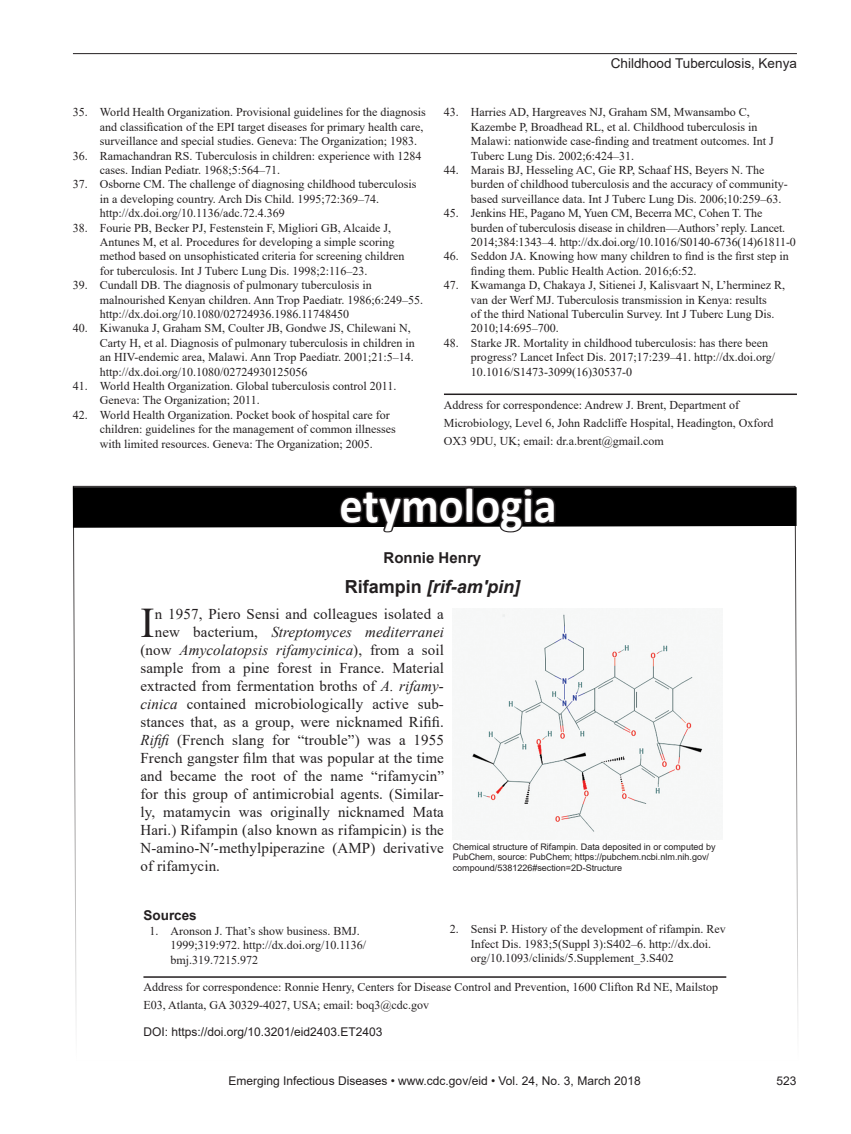
<style>
.page{position:relative;width:851px;height:1134px;background:#fff}
.page>*{position:absolute;margin:0;border:0;box-sizing:border-box;transform-origin:0 0}
.Body_Text{font:700 49.8px "Calibri";color:#fff;scale:.93 1}
.Drop_Cap{font:42.15px "Times New Roman";color:#231f20}
.t1{font:italic 700 18px "Arial";color:#231f20}
.Drop_Cap-2{font:15px "Times New Roman";letter-spacing:.005em;color:#231f20}
.Drop_Cap-3{font:italic 15px "Times New Roman";letter-spacing:.005em;color:#231f20}
.Authors{font:700 15px "Arial";color:#231f20}
.Running_Head{font:13.5px "Arial";color:#231f20}
.Acknowledgment_Head{font:700 13.5px "Arial";color:#231f20}
.References{font:12px/14.4px "Times New Roman";color:#231f20}
.Correspondence{font:12px/18px "Times New Roman";color:#231f20}
.Correspondence-2{font:12px "Arial";color:#231f20}
.Figure_Legend{font:9px/10.5px "Arial";color:#231f20}
.s1{font-style:normal}
.s2{font-style:italic}
</style>
<div class="page">
<hr style="left:73px;top:53px;width:723px;height:1px;background:#231f20">
<hr style="left:444px;top:394px;width:353px;height:1px;background:#231f20">
<svg style="left:73px;top:487px;width:725px;height:534px"></svg>
<svg style="left:73px;top:485px;width:723px;height:51px"></svg>
<hr style="left:143px;top:976px;width:583px;height:2px;background:#231f20">
<div style="left:453px;top:609px;width:269px;height:230px;background:#f6f7f7"></div>
<p class="References" style="left:100px;top:105px;width:327px;text-indent:-27px">35. World Health Organization. Provisional guidelines for the diagnosis and classification of the EPI target diseases for primary health care, surveillance and special studies. Geneva: The Organization; 1983.</p>
<p class="References" style="left:100px;top:148px;width:323px;text-indent:-27px">36. Ramachandran RS. Tuberculosis in children: experience with 1284 cases. Indian Pediatr. 1968;5:564–71.</p>
<p class="References" style="left:100px;top:177px;width:318px;text-indent:-27px">37. Osborne CM. The challenge of diagnosing childhood tuberculosis in a developing country. Arch Dis Child. 1995;72:369–74. http://dx.doi.org/10.1136/adc.72.4.369</p>
<p class="References" style="left:100px;top:220px;width:306px;text-indent:-27px">38. Fourie PB, Becker PJ, Festenstein F, Migliori GB, Alcaide J, Antunes M, et al. Procedures for developing a simple scoring method based on unsophisticated criteria for screening children for tuberculosis. Int J Tuberc Lung Dis. 1998;2:116–23.</p>
<p class="References" style="left:100px;top:278px;width:324px;text-indent:-27px">39. Cundall DB. The diagnosis of pulmonary tuberculosis in malnourished Kenyan children. Ann Trop Paediatr. 1986;6:249–55. http://dx.doi.org/10.1080/02724936.1986.11748450</p>
<p class="References" style="left:100px;top:321px;width:316px;text-indent:-27px">40. Kiwanuka J, Graham SM, Coulter JB, Gondwe JS, Chilewani N, Carty H, et al. Diagnosis of pulmonary tuberculosis in children in an HIV-endemic area, Malawi. Ann Trop Paediatr. 2001;21:5–14. http://dx.doi.org/10.1080/02724930125056</p>
<p class="References" style="left:100px;top:378px;width:298px;text-indent:-27px">41. World Health Organization. Global tuberculosis control 2011.<br>Geneva: The Organization; 2011.</p>
<p class="References" style="left:100px;top:407px;width:297px;text-indent:-27px">42. World Health Organization. Pocket book of hospital care for children: guidelines for the management of common illnesses with limited resources. Geneva: The Organization; 2005.</p>
<p class="Running_Head" style="left:610px;top:54px;width:188px">Childhood Tuberculosis, Kenya</p>
<p class="References" style="left:471px;top:105px;width:304px;text-indent:-27px">43. Harries AD, Hargreaves NJ, Graham SM, Mwansambo C, Kazembe P, Broadhead RL, et al. Childhood tuberculosis in Malawi: nationwide case-finding and treatment outcomes. Int J Tuberc Lung Dis. 2002;6:424–31.</p>
<p class="References" style="left:471px;top:162px;width:318px;text-indent:-27px">44. Marais BJ, Hesseling AC, Gie RP, Schaaf HS, Beyers N. The burden of childhood tuberculosis and the accuracy of community&shy;based surveillance data. Int J Tuberc Lung Dis. 2006;10:259–63.</p>
<p class="References" style="left:471px;top:206px;width:326px;text-indent:-27px">45. Jenkins HE, Pagano M, Yuen CM, Becerra MC, Cohen T. The burden of tuberculosis disease in children—Authors’ reply. Lancet.<br>2014;384:1343–4. http://dx.doi.org/10.1016/S0140-6736(14)61811-0</p>
<p class="References" style="left:471px;top:249px;width:319px;text-indent:-27px">46. Seddon JA. Knowing how many children to find is the first step in finding them. Public Health Action. 2016;6:52.</p>
<p class="References" style="left:471px;top:278px;width:316px;text-indent:-27px">47. Kwamanga D, Chakaya J, Sitienei J, Kalisvaart N, L’herminez R, van der Werf MJ. Tuberculosis transmission in Kenya: results<br>of the third National Tuberculin Survey. Int J Tuberc Lung Dis.<br>2010;14:695–700.</p>
<p class="References" style="left:471px;top:335px;width:306px;text-indent:-27px">48. Starke JR. Mortality in childhood tuberculosis: has there been progress? Lancet Infect Dis. 2017;17:239–41. http://dx.doi.org/<br>10.1016/S1473-3099(16)30537-0</p>
<p class="Correspondence" style="left:444px;top:395px;width:331px">Address for correspondence: Andrew J. Brent, Department of<br>Microbiology, Level 6, John Radcliffe Hospital, Headington, Oxford<br>OX3 9DU, UK; email: dr.a.brent@gmail.com</p>
<p class="Body_Text" style="left:339px;top:470px;width:235px">etymologia</p>
<p class="Authors" style="left:383px;top:547px;width:99px">Ronnie Henry</p>
<h2 class="t1" style="left:345px;top:574px;width:177px"><span class="s1">Rifampin</span> [rif-amʹpin]</h2>
<p class="Drop_Cap" style="left:140px;top:593px;width:16px">I</p>
<p class="Drop_Cap-2" style="left:155px;top:604px;width:290px">n 1957, Piero Sensi and colleagues isolated a</p>
<p class="Drop_Cap-3" style="left:155px;top:622px;width:291px"><span class="s1">new bacterium,</span> Streptomyces mediterranei</p>
<p class="Drop_Cap-3" style="left:140px;top:640px;width:305px"><span class="s1">(now</span> Amycolatopsis rifamycinica<span class="s1">), from a soil</span></p>
<p class="Drop_Cap-2" style="left:140px;top:658px;width:305px">sample from a pine forest in France. Material</p>
<p class="Drop_Cap-2" style="left:140px;top:676px;width:305px">extracted from fermentation broths of <span class="s2">A. rifamy-</span></p>
<p class="Drop_Cap-2" style="left:140px;top:694px;width:305px"><span class="s2">cinica</span> contained microbiologically active sub-</p>
<p class="Drop_Cap-2" style="left:140px;top:712px;width:305px">stances that, as a group, were nicknamed Rififi.</p>
<p class="Drop_Cap-2" style="left:140px;top:730px;width:305px"><span class="s2">Rififi</span> (French slang for “trouble”) was a 1955</p>
<p class="Drop_Cap-2" style="left:140px;top:748px;width:305px">French gangster film that was popular at the time</p>
<p class="Drop_Cap-2" style="left:140px;top:766px;width:305px">and became the root of the name “rifamycin”</p>
<p class="Drop_Cap-2" style="left:140px;top:784px;width:305px">for this group of antimicrobial agents. (Similar-</p>
<p class="Drop_Cap-2" style="left:140px;top:802px;width:305px">ly, matamycin was originally nicknamed Mata</p>
<p class="Drop_Cap-2" style="left:140px;top:820px;width:305px">Hari.) Rifampin (also known as rifampicin) is the</p>
<p class="Drop_Cap-2" style="left:140px;top:838px;width:305px">N-amino-Nʹ-methylpiperazine (AMP) derivative</p>
<p class="Drop_Cap-2" style="left:140px;top:856px;width:81px">of rifamycin.</p>
<p class="Figure_Legend" style="left:453px;top:841px;width:264px">Chemical structure of Rifampin. Data deposited in or computed by<br>PubChem, source: PubChem; https://pubchem.ncbi.nlm.nih.gov/ compound/5381226#section=2D-Structure</p>
<p class="Acknowledgment_Head" style="left:143px;top:906px;width:55px">Sources</p>
<p class="References" style="left:170px;top:923px;width:197px;text-indent:-21px">1. Aronson J. That’s show business. BMJ.<br>1999;319:972. http://dx.doi.org/10.1136/ bmj.319.7215.972</p>
<p class="References" style="left:471px;top:922px;width:256px;text-indent:-21px">2. Sensi P. History of the development of rifampin. Rev<br>Infect Dis. 1983;5(Suppl 3):S402–6. http://dx.doi. org/10.1093/clinids/5.Supplement_3.S402</p>
<p class="Correspondence" style="left:143px;top:978px;width:576px">Address for correspondence: Ronnie Henry, Centers for Disease Control and Prevention, 1600 Clifton Rd NE, Mailstop<br>E03, Atlanta, GA 30329-4027, USA; email: boq3@cdc.gov</p>
<p class="Correspondence-2" style="left:143px;top:1024px;width:240px">DOI: https://doi.org/10.3201/eid2403.ET2403</p>
<p class="Correspondence-2" style="left:228px;top:1072px;width:413px">Emerging Infectious Diseases • www.cdc.gov/eid • Vol. 24, No. 3, March 2018</p>
<p class="Correspondence-2" style="left:776px;top:1072px;width:22px">523</p>
</div>
